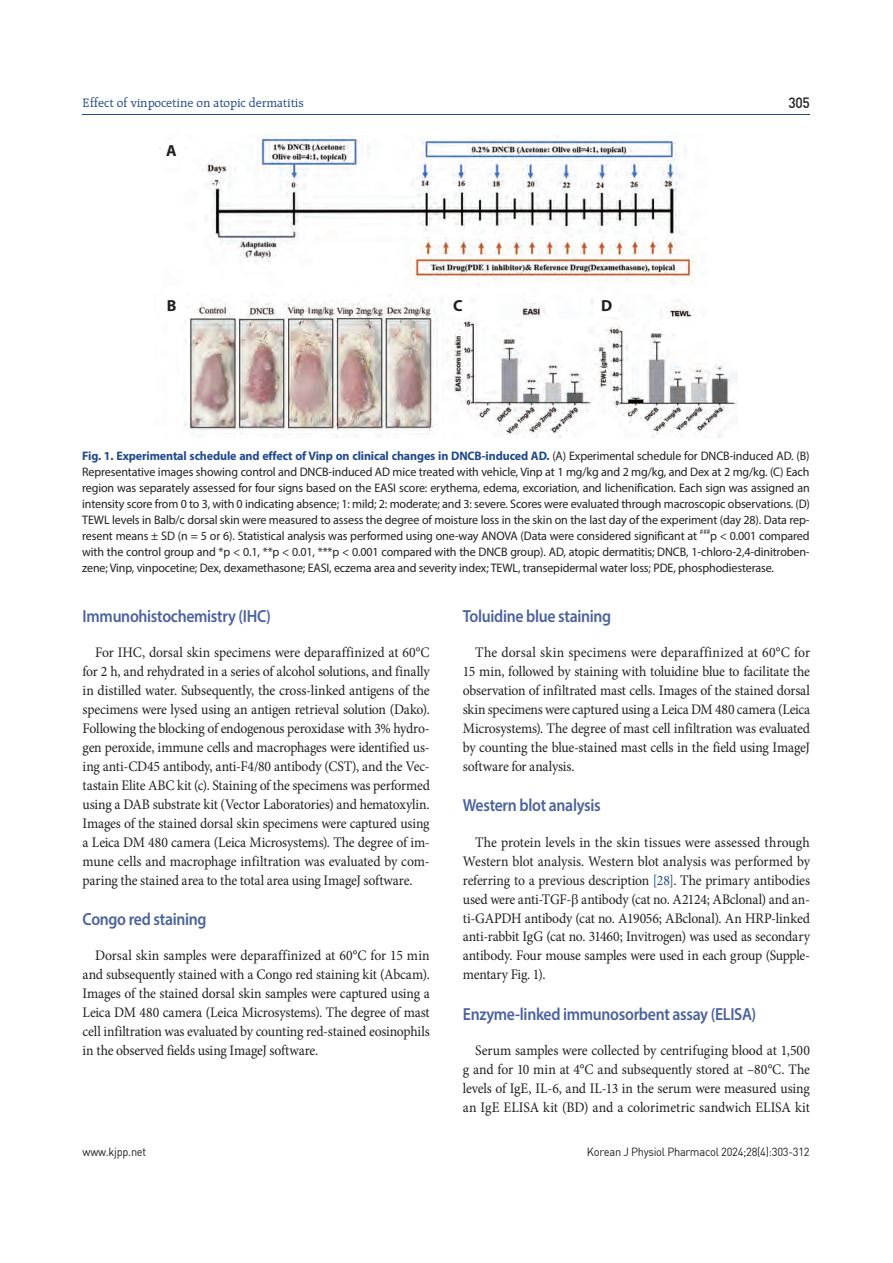
<style>
.page{position:relative;width:893px;height:1263px;background:#fff}
.page>*{position:absolute;margin:0;border:0;box-sizing:border-box;transform-origin:0 0}
.t1{font:600 17.55px "Myriad Pro";letter-spacing:-.02em;color:#4a629f;scale:.9 1}
.t2{font:700 16.05px "Myriad Pro";color:#231f20}
.t3{font:14.55px/18.9px "Minion Pro";letter-spacing:-.01em;color:#231f20;text-align:justify;scale:.94 1}
.t4{font:14.55px "Dinmed";color:#231f20;scale:.95 1}
.t5{font:13.05px "Raleigh BT";letter-spacing:-.01em;color:#204a8e}
.t6{font:12.45px/16px "Myriad Pro";letter-spacing:-.01em;color:#231f20;text-align:justify}
.t7{font:11.7px "Dinreg";letter-spacing:-.025em;color:#231f20;scale:.95 1}
.t8{font:7.2px "Myriad Pro";color:#231f20}
.s1{font-weight:700;color:#204a8e}
.s2{color:#204a8e}
</style>
<div class="page">
<hr style="left:83px;top:115px;width:727px;height:1px;background:#204a8e">
<img style="left:159px;top:136px;width:578px;height:301px">
<div style="left:161px;top:139px;width:21px;height:22px;background:#fff"></div>
<div style="left:161px;top:295px;width:21px;height:22px;background:#fff"></div>
<div style="left:447px;top:295px;width:22px;height:22px;background:#fff"></div>
<div style="left:596px;top:295px;width:21px;height:22px;background:#fff"></div>
<p class="t5" style="left:83px;top:95px;width:223px">Effect of vinpocetine on atopic dermatitis</p>
<p class="t2" style="left:166px;top:144px;width:12px">A</p>
<p class="t2" style="left:167px;top:300px;width:11px">B</p>
<p class="t2" style="left:453px;top:300px;width:11px">C</p>
<p class="t2" style="left:601px;top:300px;width:13px">D</p>
<p class="t4" style="left:788px;top:94px;width:24px">305</p>
<p class="t6" style="left:82px;top:449px;width:729px"><span class="s1">Fig. 1. Experimental schedule and effect of Vinp on clinical changes in DNCB-induced AD.</span> (A) Experimental schedule for DNCB-induced AD. (B)<br>Representative images showing control and DNCB-induced AD mice treated with vehicle, Vinp at 1 mg/kg and 2 mg/kg, and Dex at 2 mg/kg. (C) Each region was separately assessed for four signs based on the EASI score: erythema, edema, excoriation, and lichenification. Each sign was assigned an intensity score from 0 to 3, with 0 indicating absence; 1: mild; 2: moderate; and 3: severe. Scores were evaluated through macroscopic observations. (D)<br>TEWL levels in Balb/c dorsal skin were measured to assess the degree of moisture loss in the skin on the last day of the experiment (day 28). Data rep&shy;resent means ± SD (n = 5 or 6). Statistical analysis was performed using one-way ANOVA (Data were considered significant at</p>
<p class="t8" style="left:700px;top:529px;width:12px">###</p>
<p class="t6" style="left:82px;top:529px;width:729px;text-indent:628px">p &lt; 0.001 compared with the control group and *p &lt; 0.1, **p &lt; 0.01, ***p &lt; 0.001 compared with the DNCB group). AD, atopic dermatitis; DNCB, 1-chloro-2,4-dinitroben&shy;zene; Vinp, vinpocetine; Dex, dexamethasone; EASI, eczema area and severity index; TEWL, transepidermal water loss; PDE, phosphodiesterase.</p>
<p class="t1" style="left:83px;top:609px;width:211px">Immunohistochemistry (IHC)</p>
<p class="t3" style="left:83px;top:644px;width:371px;text-indent:12px">For IHC, dorsal skin specimens were deparaffinized at 60°C for 2 h, and rehydrated in a series of alcohol solutions, and finally in distilled water. Subsequently, the cross-linked antigens of the specimens were lysed using an antigen retrieval solution (Dako).<br>Following the blocking of endogenous peroxidase with 3% hydro&shy;gen peroxide, immune cells and macrophages were identified us&shy;ing anti-CD45 antibody, anti-F4/80 antibody (CST), and the Vec&shy;tastain Elite ABC kit (c). Staining of the specimens was performed using a DAB substrate kit (Vector Laboratories) and hematoxylin.<br>Images of the stained dorsal skin specimens were captured using a Leica DM 480 camera (Leica Microsystems). The degree of im&shy;mune cells and macrophage infiltration was evaluated by com&shy;paring the stained area to the total area using ImageJ software.</p>
<p class="t1" style="left:83px;top:913px;width:139px">Congo red staining</p>
<p class="t3" style="left:83px;top:948px;width:371px;text-indent:12px">Dorsal skin samples were deparaffinized at 60°C for 15 min and subsequently stained with a Congo red staining kit (Abcam).<br>Images of the stained dorsal skin samples were captured using a Leica DM 480 camera (Leica Microsystems). The degree of mast cell infiltration was evaluated by counting red-stained eosinophils in the observed fields using ImageJ software.</p>
<p class="t1" style="left:463px;top:609px;width:166px">Toluidine blue staining</p>
<p class="t3" style="left:463px;top:644px;width:371px;text-indent:12px">The dorsal skin specimens were deparaffinized at 60°C for 15 min, followed by staining with toluidine blue to facilitate the observation of infiltrated mast cells. Images of the stained dorsal skin specimens were captured using a Leica DM 480 camera (Leica Microsystems). The degree of mast cell infiltration was evaluated by counting the blue-stained mast cells in the field using ImageJ software for analysis.</p>
<p class="t1" style="left:463px;top:799px;width:155px">Western blot analysis</p>
<p class="t3" style="left:463px;top:834px;width:371px;text-indent:12px">The protein levels in the skin tissues were assessed through Western blot analysis. Western blot analysis was performed by referring to a previous description <span class="s2">[28]</span>. The primary antibodies used were anti-TGF- antibody (cat no. A2124; ABclonal) and an&shy;ti-GAPDH antibody (cat no. A19056; ABclonal). An HRP-linked anti-rabbit IgG (cat no. 31460; Invitrogen) was used as secondary antibody. Four mouse samples were used in each group (Supple&shy;mentary Fig. 1).</p>
<p class="t1" style="left:463px;top:1007px;width:327px">Enzyme-linked immunosorbent assay (ELISA)</p>
<p class="t3" style="left:463px;top:1042px;width:371px;text-indent:12px">Serum samples were collected by centrifuging blood at 1,500 g and for 10 min at 4°C and subsequently stored at –80°C. The levels of IgE, IL-6, and IL-13 in the serum were measured using an IgE ELISA kit (BD) and a colorimetric sandwich ELISA kit</p>
<p class="t7" style="left:83px;top:1144px;width:68px">www.kjpp.net</p>
<p class="t7" style="left:587px;top:1144px;width:236px">Korean J Physiol Pharmacol 2024;28(4):303-312</p>
</div>
